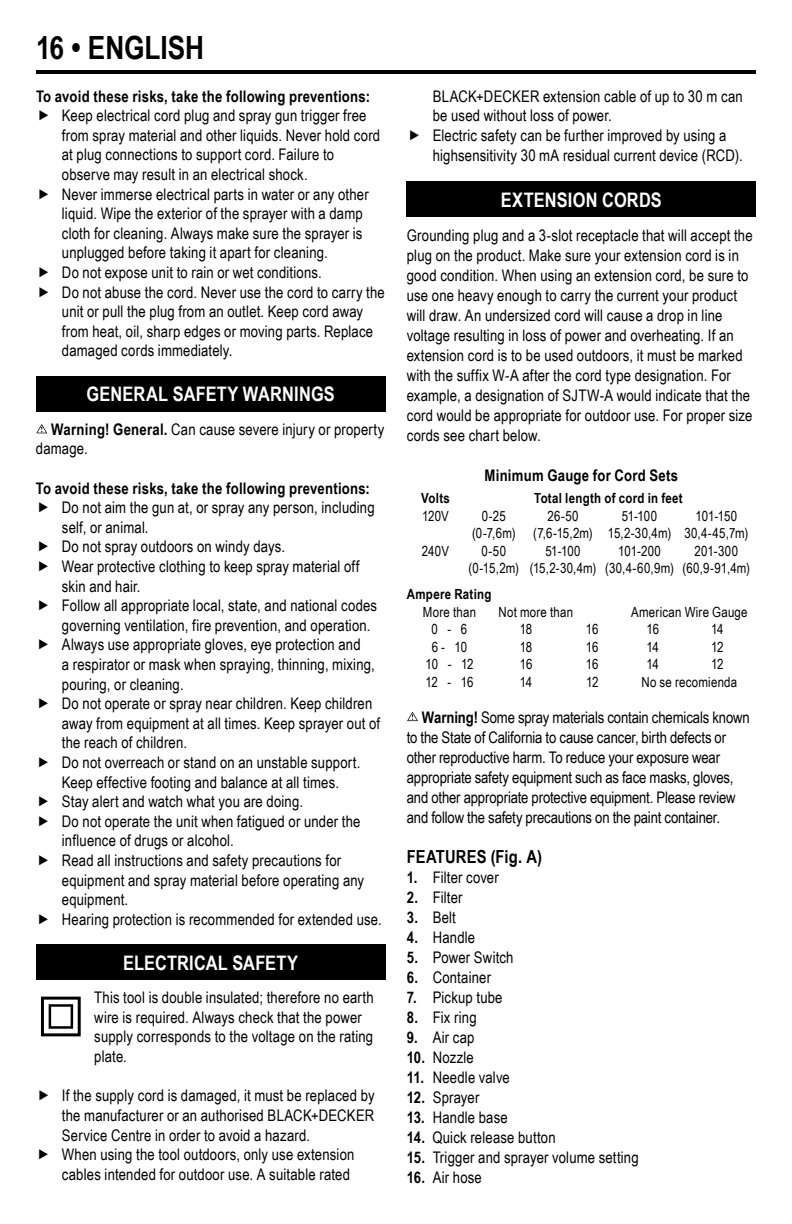
<style>
.page{position:relative;width:792px;height:1224px;background:#fff}
.page>*{position:absolute;margin:0;border:0;box-sizing:border-box;transform-origin:0 0}
.t1{font:700 32px "Arial Narrow";letter-spacing:-.005em;color:#000}
.t2{font:700 20px "Arial Narrow";letter-spacing:.01em;color:#fff}
.t3{font:700 18px "Arial Narrow";letter-spacing:.01em;color:#000}
.t4{font:16px/19.6px "Arial Narrow";letter-spacing:.01em;color:#000}
.t5{font:16px/20px "Arial Narrow";letter-spacing:-.01em;color:#000}
.t6{font:700 16px "Arial Narrow";letter-spacing:.015em;color:#000}
.t7{font:14px/17.6px "Arial Narrow";letter-spacing:.015em;color:#000}
.t8{font:700 14px "Arial Narrow";letter-spacing:.02em;color:#000}
.s1{font-weight:700}
</style>
<div class="page">
<hr style="left:36px;top:70px;width:720px;height:4px;background:#000">
<div style="left:36px;top:376px;width:349px;height:36px;background:#000"></div>
<div style="left:36px;top:423px;width:12px;height:12px;background:#a4a4a4"></div>
<svg style="left:36px;top:424px;width:11px;height:9px"></svg>
<div style="left:36px;top:944px;width:349px;height:36px;background:#000"></div>
<svg style="left:41px;top:997px;width:40px;height:39px"></svg>
<div style="left:407px;top:181px;width:349px;height:36px;background:#000"></div>
<div style="left:407px;top:711px;width:11px;height:12px;background:#ebebeb"></div>
<svg style="left:407px;top:712px;width:11px;height:9px"></svg>
<h1 class="t1" style="left:36px;top:24px;width:170px">16 • ENGLISH</h1>
<p class="t6" style="left:36px;top:84px;width:336px">To avoid these risks, take the following preventions:</p>
<p class="t4" style="left:62px;top:105px;width:325px">Keep electrical cord plug and spray gun trigger free from spray material and other liquids. Never hold cord at plug connections to support cord. Failure to observe may result in an electrical shock.<br>Never immerse electrical parts in water or any other liquid. Wipe the exterior of the sprayer with a damp cloth for cleaning. Always make sure the sprayer is unplugged before taking it apart for cleaning.<br>Do not expose unit to rain or wet conditions.<br>Do not abuse the cord. Never use the cord to carry the unit or pull the plug from an outlet. Keep cord away from heat, oil, sharp edges or moving parts. Replace damaged cords immediately.</p>
<p class="t2" style="left:86px;top:379px;width:250px">GENERAL SAFETY WARNINGS</p>
<p class="t4" style="left:36px;top:419px;width:350px;text-indent:15px"><span class="s1">Warning! General.</span> Can cause severe injury or property damage.</p>
<p class="t6" style="left:36px;top:476px;width:336px">To avoid these risks, take the following preventions:</p>
<p class="t4" style="left:62px;top:497px;width:321px">Do not aim the gun at, or spray any person, including self, or animal.<br>Do not spray outdoors on windy days.<br>Wear protective clothing to keep spray material off skin and hair.<br>Follow all appropriate local, state, and national codes governing ventilation, fire prevention, and operation.<br>Always use appropriate gloves, eye protection and<br>a respirator or mask when spraying, thinning, mixing, pouring, or cleaning.<br>Do not operate or spray near children. Keep children away from equipment at all times. Keep sprayer out of the reach of children.<br>Do not overreach or stand on an unstable support.<br>Keep effective footing and balance at all times.<br>Stay alert and watch what you are doing.<br>Do not operate the unit when fatigued or under the influence of drugs or alcohol.<br>Read all instructions and safety precautions for equipment and spray material before operating any equipment.<br>Hearing protection is recommended for extended use.</p>
<p class="t2" style="left:123px;top:948px;width:176px">ELECTRICAL SAFETY</p>
<p class="t4" style="left:94px;top:987px;width:281px">This tool is double insulated; therefore no earth wire is required. Always check that the power supply corresponds to the voltage on the rating plate.</p>
<p class="t4" style="left:62px;top:1085px;width:314px">If the supply cord is damaged, it must be replaced by the manufacturer or an authorised BLACK+DECKER Service Centre in order to avoid a hazard.<br>When using the tool outdoors, only use extension cables intended for outdoor use. A suitable rated</p>
<p class="t4" style="left:433px;top:86px;width:312px">BLACK+DECKER extension cable of up to 30 m can be used without loss of power.<br>Electric safety can be further improved by using a highsensitivity 30 mA residual current device (RCD).</p>
<p class="t2" style="left:501px;top:184px;width:163px">EXTENSION CORDS</p>
<p class="t4" style="left:407px;top:225px;width:347px">Grounding plug and a 3-slot receptacle that will accept the plug on the product. Make sure your extension cord is in good condition. When using an extension cord, be sure to use one heavy enough to carry the current your product will draw. An undersized cord will cause a drop in line voltage resulting in loss of power and overheating. If an extension cord is to be used outdoors, it must be marked with the suffix W-A after the cord type designation. For example, a designation of SJTW-A would indicate that the cord would be appropriate for outdoor use. For proper size cords see chart below.</p>
<p class="t6" style="left:485px;top:464px;width:195px">Minimum Gauge for Cord Sets</p>
<p class="t8" style="left:421px;top:488px;width:30px">Volts</p>
<p class="t8" style="left:534px;top:488px;width:150px">Total length of cord in feet</p>
<p class="t7" style="left:422px;top:506px;width:28px">120V</p>
<p class="t7" style="left:482px;top:506px;width:25px">0-25</p>
<p class="t7" style="left:547px;top:506px;width:33px">26-50</p>
<p class="t7" style="left:622px;top:506px;width:37px">51-100</p>
<p class="t7" style="left:695px;top:506px;width:43px">101-150</p>
<p class="t7" style="left:472px;top:524px;width:45px">(0-7,6m)</p>
<p class="t7" style="left:533px;top:524px;width:216px">(7,6-15,2m) 15,2-30,4m) 30,4-45,7m)</p>
<p class="t7" style="left:422px;top:542px;width:29px">240V</p>
<p class="t7" style="left:482px;top:542px;width:26px">0-50</p>
<p class="t7" style="left:545px;top:542px;width:37px">51-100</p>
<p class="t7" style="left:618px;top:542px;width:44px">101-200</p>
<p class="t7" style="left:469px;top:542px;width:283px;text-indent:226px">201-300 (0-15,2m) (15,2-30,4m) (30,4-60,9m) (60,9-91,4m)</p>
<p class="t8" style="left:407px;top:583px;width:86px">Ampere Rating</p>
<p class="t7" style="left:423px;top:602px;width:55px">More than</p>
<p class="t7" style="left:499px;top:602px;width:76px">Not more than</p>
<p class="t7" style="left:631px;top:602px;width:118px">American Wire Gauge</p>
<p class="t7" style="left:432px;top:620px;width:37px">0 - 6</p>
<p class="t7" style="left:520px;top:620px;width:14px">18</p>
<p class="t7" style="left:586px;top:620px;width:14px">16</p>
<p class="t7" style="left:646px;top:620px;width:14px">16</p>
<p class="t7" style="left:711px;top:620px;width:14px">14</p>
<p class="t7" style="left:432px;top:637px;width:37px">6 - 10</p>
<p class="t7" style="left:520px;top:637px;width:14px">18</p>
<p class="t7" style="left:586px;top:637px;width:14px">16</p>
<p class="t7" style="left:646px;top:637px;width:14px">14</p>
<p class="t7" style="left:711px;top:637px;width:14px">12</p>
<p class="t7" style="left:425px;top:655px;width:50px">10 - 12</p>
<p class="t7" style="left:520px;top:655px;width:14px">16</p>
<p class="t7" style="left:586px;top:655px;width:14px">16</p>
<p class="t7" style="left:646px;top:655px;width:14px">14</p>
<p class="t7" style="left:711px;top:655px;width:14px">12</p>
<p class="t7" style="left:425px;top:673px;width:50px">12 - 16</p>
<p class="t7" style="left:520px;top:673px;width:14px">14</p>
<p class="t7" style="left:586px;top:673px;width:14px">12</p>
<p class="t7" style="left:641px;top:673px;width:97px">No se recomienda</p>
<p class="t5" style="left:407px;top:706px;width:345px;text-indent:15px"><span class="s1">Warning!</span> Some spray materials contain chemicals known to the State of California to cause cancer, birth defects or other reproductive harm. To reduce your exposure wear appropriate safety equipment such as face masks, gloves, and other appropriate protective equipment. Please review and follow the safety precautions on the paint container.</p>
<p class="t3" style="left:407px;top:843px;width:137px">FEATURES (Fig. A)</p>
<p class="t4" style="left:407px;top:867px;width:93px"><span class="s1">1.</span> Filter cover</p>
<p class="t4" style="left:407px;top:887px;width:57px"><span class="s1">2.</span> Filter</p>
<p class="t4" style="left:407px;top:907px;width:51px"><span class="s1">3.</span> Belt</p>
<p class="t4" style="left:407px;top:927px;width:70px"><span class="s1">4.</span> Handle</p>
<p class="t4" style="left:407px;top:947px;width:108px"><span class="s1">5.</span> Power Switch</p>
<p class="t4" style="left:407px;top:967px;width:86px"><span class="s1">6.</span> Container</p>
<p class="t4" style="left:407px;top:987px;width:97px"><span class="s1">7.</span> Pickup tube</p>
<p class="t4" style="left:407px;top:1007px;width:71px"><span class="s1">8.</span> Fix ring</p>
<p class="t4" style="left:407px;top:1027px;width:69px"><span class="s1">9.</span> Air cap</p>
<p class="t4" style="left:407px;top:1047px;width:69px"><span class="s1">10.</span> Nozzle</p>
<p class="t4" style="left:407px;top:1067px;width:105px"><span class="s1">11.</span> Needle valve</p>
<p class="t4" style="left:407px;top:1087px;width:74px"><span class="s1">12.</span> Sprayer</p>
<p class="t4" style="left:407px;top:1107px;width:102px"><span class="s1">13.</span> Handle base</p>
<p class="t4" style="left:407px;top:1127px;width:150px"><span class="s1">14.</span> Quick release button</p>
<p class="t4" style="left:407px;top:1147px;width:233px"><span class="s1">15.</span> Trigger and sprayer volume setting</p>
<p class="t4" style="left:407px;top:1167px;width:77px"><span class="s1">16.</span> Air hose</p>
</div>
